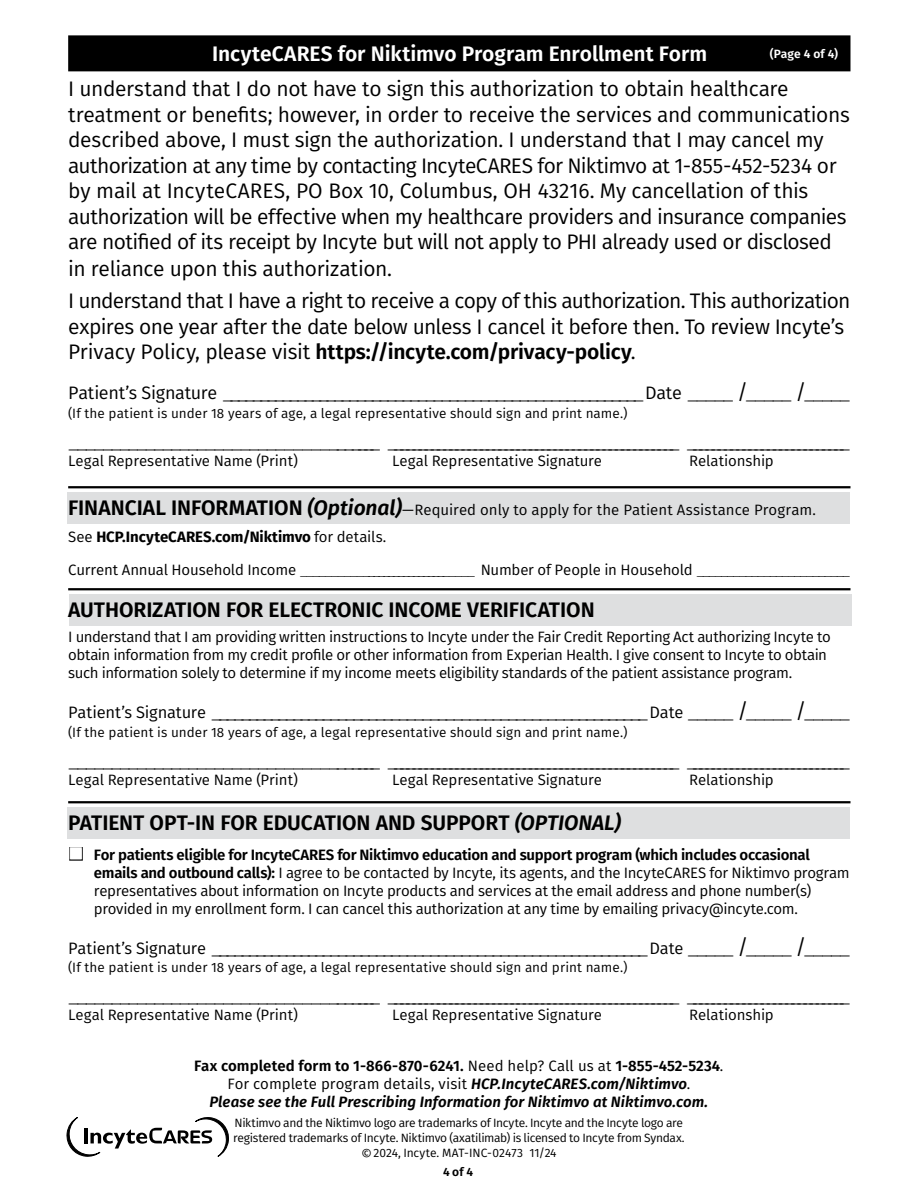
<style>
.page{position:relative;width:918px;height:1188px;background:#fff}
.page>*{position:absolute;margin:0;border:0;box-sizing:border-box;transform-origin:0 0}
._2-Column_Body{font:21px/25.7px "Fira Sans";letter-spacing:-.02em;color:#000}
.Light_Body{font:200 21px "Fira Sans";color:#000}
.Bold_HEADS{font:600 21px "Fira Sans";letter-spacing:-.005em;color:#000}
.t1{font:600 21px "Fira Sans";letter-spacing:-.005em;color:#fff}
.Light_Body-2{font:15px/18px "Fira Sans";letter-spacing:-.015em;color:#000}
.Light_Body-3{font:15px/18px "Fira Sans";letter-spacing:.005em;color:#000;text-align:center}
.Light_Body-4{font:200 15px "Fira Sans";color:#000}
.Bold_HEADS-2{font:15px "Fira Sans";letter-spacing:.005em;color:#000}
.t2{font:italic 600 15px "Fira Sans";letter-spacing:.005em;color:#000}
.Light_Body-5{font:700 15px "Fira Sans";letter-spacing:-.005em;color:#000}
.Light_Body-6{font:13.5px "Fira Sans";letter-spacing:.01em;color:#000}
.t3{font:12px/15px "Fira Sans";letter-spacing:-.025em;color:#000;text-align:center}
.t4{font:600 12px "Fira Sans";letter-spacing:.01em;color:#fff}
.t5{font:600 12px "Fira Sans";color:#000}
.s1{font-weight:600}
.s2{font-weight:400;font-size:18px}
.s3{font-weight:400}
.s4{font-weight:600;font-size:21px}
.s5{font-weight:600;font-style:italic;font-size:21px}
.s6{font-weight:400;font-size:16.5px}
.s7{font-style:italic}
.s8{font-weight:600;font-style:italic}
.s9{font-size:13.65px}
</style>
<div class="page">
<div style="left:67px;top:808px;width:783px;height:31px;background:#dedfe0"></div>
<div style="left:69px;top:595px;width:783px;height:31px;background:#dedfe0"></div>
<div style="left:68px;top:492px;width:782px;height:31px;background:#dedfe0"></div>
<div style="left:68px;top:35px;width:782px;height:36px;background:#000"></div>
<hr style="left:68px;top:486px;width:782px;height:2px;background:#000">
<hr style="left:68px;top:588px;width:782px;height:2px;background:#000">
<hr style="left:68px;top:801px;width:782px;height:2px;background:#000">
<svg style="left:67px;top:1117px;width:162px;height:40px"></svg>
<p class="t1" style="left:212px;top:36px;width:497px">IncyteCARES for Niktimvo Program Enrollment Form</p>
<p class="t4" style="left:770px;top:44px;width:70px">(Page 4 of 4)</p>
<p class="_2-Column_Body" style="left:68px;top:76px;width:783px">I understand that I do not have to sign this authorization to obtain healthcare treatment or benefits; however, in order to receive the services and communications described above, I must sign the authorization. I understand that I may cancel my authorization at any time by contacting IncyteCARES for Niktimvo at 1-855-452-5234 or by mail at IncyteCARES, PO Box 10, Columbus, OH 43216. My cancellation of this authorization will be effective when my healthcare providers and insurance companies are notified of its receipt by Incyte but will not apply to PHI already used or disclosed in reliance upon this authorization.</p>
<p class="_2-Column_Body" style="left:68px;top:288px;width:784px">I understand that I have a right to receive a copy of this authorization. This authorization expires one year after the date below unless I cancel it before then. To review Incyte’s<br>Privacy Policy, please visit <span class="s1">https://incyte.com/privacy-policy</span>.</p>
<p class="Light_Body" style="left:68px;top:377px;width:784px"><span class="s2">Patient ’s Signature</span> _______________________________________________________ <span class="s2">Date</span> _____ <span class="s3">/</span>_____ <span class="s3">/</span>_____</p>
<p class="Light_Body-6" style="left:68px;top:403px;width:561px">(If the patient is under 18 years of age, a legal representative should sign and print name.)</p>
<p class="Light_Body" style="left:68px;top:426px;width:784px">_____________________________________ _______________________________________________ __________________________</p>
<p class="Light_Body-2" style="left:68px;top:451px;width:231px">Legal Representative Name (Print)</p>
<p class="Light_Body-2" style="left:392px;top:451px;width:211px">Legal Representative Signature</p>
<p class="Light_Body-2" style="left:689px;top:451px;width:86px">Relationship</p>
<p class="Bold_HEADS-2" style="left:68px;top:499px;width:749px"><span class="s4">FINANCIAL INFORMATION</span> <span class="s5">(Optional)</span>—Required only to apply for the Patient Assistance Program.</p>
<p class="Light_Body-5" style="left:68px;top:524px;width:320px"><span class="s3">See</span> HCP.IncyteCARES.com/Niktimvo <span class="s3">for details.</span></p>
<p class="Light_Body-4" style="left:68px;top:559px;width:784px"><span class="s3">Current Annual Household Income</span> _______________________________ <span class="s3">Number of People in Household</span> _________________________</p>
<p class="Bold_HEADS" style="left:68px;top:593px;width:528px">AUTHORIZATION FOR ELECTRONIC INCOME VERIFICATION</p>
<p class="Light_Body-2" style="left:68px;top:628px;width:764px">I understand that I am providing written instructions to Incyte under the Fair Credit Reporting Act authorizing Incyte to obtain information from my credit profile or other information from Experian Health. I give consent to Incyte to obtain such information solely to determine if my income meets eligibility standards of the patient assistance program.</p>
<p class="Light_Body" style="left:68px;top:696px;width:784px"><span class="s6">Patient ’s Signature</span> _________________________________________________________ <span class="s6">Date</span> _____ <span class="s3">/</span>_____ <span class="s3">/</span>_____</p>
<p class="Light_Body-6" style="left:68px;top:722px;width:561px">(If the patient is under 18 years of age, a legal representative should sign and print name.)</p>
<p class="Light_Body" style="left:68px;top:745px;width:784px">_____________________________________ _______________________________________________ __________________________</p>
<p class="Light_Body-2" style="left:68px;top:770px;width:231px">Legal Representative Name (Print)</p>
<p class="Light_Body-2" style="left:392px;top:770px;width:211px">Legal Representative Signature</p>
<p class="Light_Body-2" style="left:689px;top:770px;width:86px">Relationship</p>
<p class="Bold_HEADS" style="left:68px;top:806px;width:554px">PATIENT OPT-IN FOR EDUCATION AND SUPPORT <span class="s7">(OPTIONAL)</span></p>
<p class="Light_Body-2" style="left:94px;top:846px;width:757px;text-indent:-26px">■ <span class="s1">For patients eligible for IncyteCARES for Niktimvo education and support program (which includes occasional emails and outbound calls):</span> I agree to be contacted by Incyte, its agents, and the IncyteCARES for Niktimvo program representatives about information on Incyte products and services at the email address and phone number(s) provided in my enrollment form. I can cancel this authorization at any time by emailing privacy@incyte.com.</p>
<p class="Light_Body" style="left:68px;top:932px;width:784px"><span class="s6">Patient ’s Signature</span> _________________________________________________________ <span class="s6">Date</span> _____ <span class="s3">/</span>_____ <span class="s3">/</span>_____</p>
<p class="Light_Body-6" style="left:68px;top:957px;width:561px">(If the patient is under 18 years of age, a legal representative should sign and print name.)</p>
<p class="Light_Body" style="left:68px;top:980px;width:784px">_____________________________________ _______________________________________________ __________________________</p>
<p class="Light_Body-2" style="left:68px;top:1006px;width:231px">Legal Representative Name (Print)</p>
<p class="Light_Body-2" style="left:392px;top:1006px;width:211px">Legal Representative Signature</p>
<p class="Light_Body-2" style="left:689px;top:1006px;width:86px">Relationship</p>
<p class="Light_Body-3" style="left:194px;top:1056px;width:531px"><span class="s1">Fax completed form to 1-866-870-6241.</span> Need help? Call us at <span class="s1">1-855-452-5234</span>.<br>For complete program details, visit <span class="s8">HCP.IncyteCARES.com/Niktimvo</span>.</p>
<p class="t2" style="left:209px;top:1089px;width:500px">Please see the Full Prescribing Information for Niktimvo at Niktimvo.com.</p>
<p class="t3" style="left:233px;top:1115px;width:453px">Niktimvo and the Niktimvo logo are trademarks of Incyte. Incyte and the Incyte logo are registered trademarks of Incyte. Niktimvo (axatilimab) is licensed to Incyte from Syndax. <span class="s9">©</span>2024, Incyte. MAT-INC-02473 11/24</p>
<p class="t5" style="left:443px;top:1162px;width:31px">4 of 4</p>
</div>
